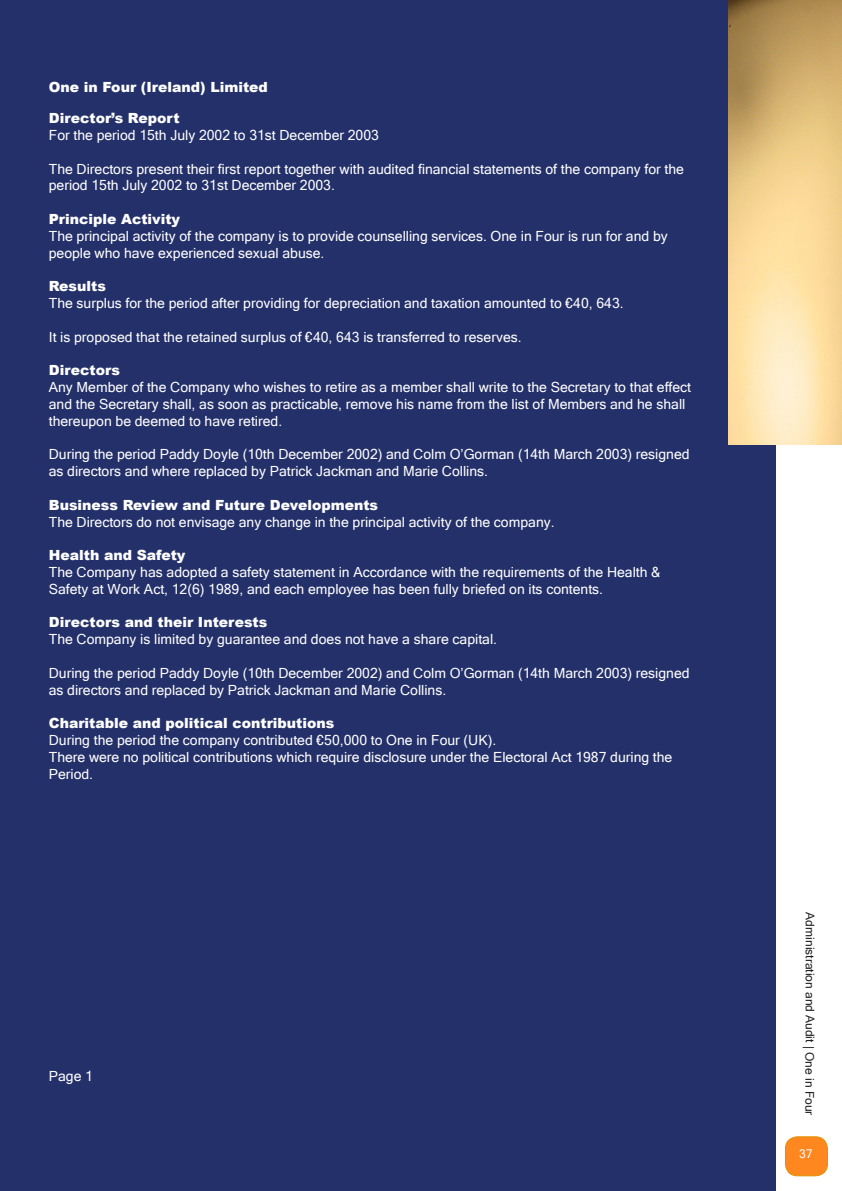
<style>
.page{position:relative;width:842px;height:1191px;background:#fff}
.page>*{position:absolute;margin:0;border:0;box-sizing:border-box;transform-origin:0 0}
.t1{font:14px/16.8px "Microsoft Sans Serif";color:#fff}
.t2{font:900 14px "Arial";color:#fff}
.t3{font:12px "Microsoft Sans Serif";color:#231f20}
.t4{font:12px "Microsoft Sans Serif";color:#fff}
</style>
<div class="page">
<div style="left:0;top:0;width:775px;height:1190px;background:#243069"></div>
<img style="left:728px;top:0;width:114px;height:444px">
<svg style="left:784px;top:1136px;width:44px;height:39px;background:#fc9231"></svg>
<p class="t2" style="left:49px;top:77px;width:221px">One in Four (Ireland) Limited</p>
<p class="t2" style="left:49px;top:108px;width:132px">Director’s Report</p>
<p class="t1" style="left:49px;top:127px;width:332px">For the period 15th July 2002 to 31st December 2003</p>
<p class="t1" style="left:49px;top:160px;width:637px">The Directors present their first report together with audited financial statements of the company for the period 15th July 2002 to 31st December 2003.</p>
<p class="t2" style="left:49px;top:209px;width:133px">Principle Activity</p>
<p class="t1" style="left:49px;top:227px;width:620px">The principal activity of the company is to provide counselling services. One in Four is run for and by people who have experienced sexual abuse.</p>
<p class="t2" style="left:49px;top:276px;width:59px">Results</p>
<p class="t1" style="left:49px;top:295px;width:576px">The surplus for the period after providing for depreciation and taxation amounted to €40, 643.</p>
<p class="t1" style="left:49px;top:328px;width:474px">It is proposed that the retained surplus of €40, 643 is transferred to reserves.</p>
<p class="t2" style="left:49px;top:360px;width:73px">Directors</p>
<p class="t1" style="left:49px;top:379px;width:644px">Any Member of the Company who wishes to retire as a member shall write to the Secretary to that effect and the Secretary shall, as soon as practicable, remove his name from the list of Members and he shall thereupon be deemed to have retired.</p>
<p class="t1" style="left:49px;top:446px;width:642px">During the period Paddy Doyle (10th December 2002) and Colm O’Gorman (14th March 2003) resigned as directors and where replaced by Patrick Jackman and Marie Collins.</p>
<p class="t2" style="left:49px;top:494px;width:331px">Business Review and Future Developments</p>
<p class="t1" style="left:49px;top:513px;width:507px">The Directors do not envisage any change in the principal activity of the company.</p>
<p class="t2" style="left:49px;top:545px;width:138px">Health and Safety</p>
<p class="t1" style="left:49px;top:563px;width:613px">The Company has adopted a safety statement in Accordance with the requirements of the Health &amp;<br>Safety at Work Act, 12(6) 1989, and each employee has been fully briefed on its contents.</p>
<p class="t2" style="left:49px;top:612px;width:220px">Directors and their Interests</p>
<p class="t1" style="left:49px;top:631px;width:450px">The Company is limited by guarantee and does not have a share capital.</p>
<p class="t1" style="left:49px;top:664px;width:642px">During the period Paddy Doyle (10th December 2002) and Colm O’Gorman (14th March 2003) resigned as directors and replaced by Patrick Jackman and Marie Collins.</p>
<p class="t2" style="left:49px;top:713px;width:287px">Charitable and political contributions</p>
<p class="t1" style="left:49px;top:731px;width:625px">During the period the company contributed €50,000 to One in Four (UK).<br>There were no political contributions which require disclosure under the Electoral Act 1987 during the<br>Period.</p>
<p class="t1" style="left:49px;top:1067px;width:46px">Page 1</p>
<p class="t3" style="left:817px;top:912px;width:204px;rotate:90deg">Administration and Audit | One in Four</p>
<p class="t4" style="left:799px;top:1147px;width:15px">37</p>
</div>
